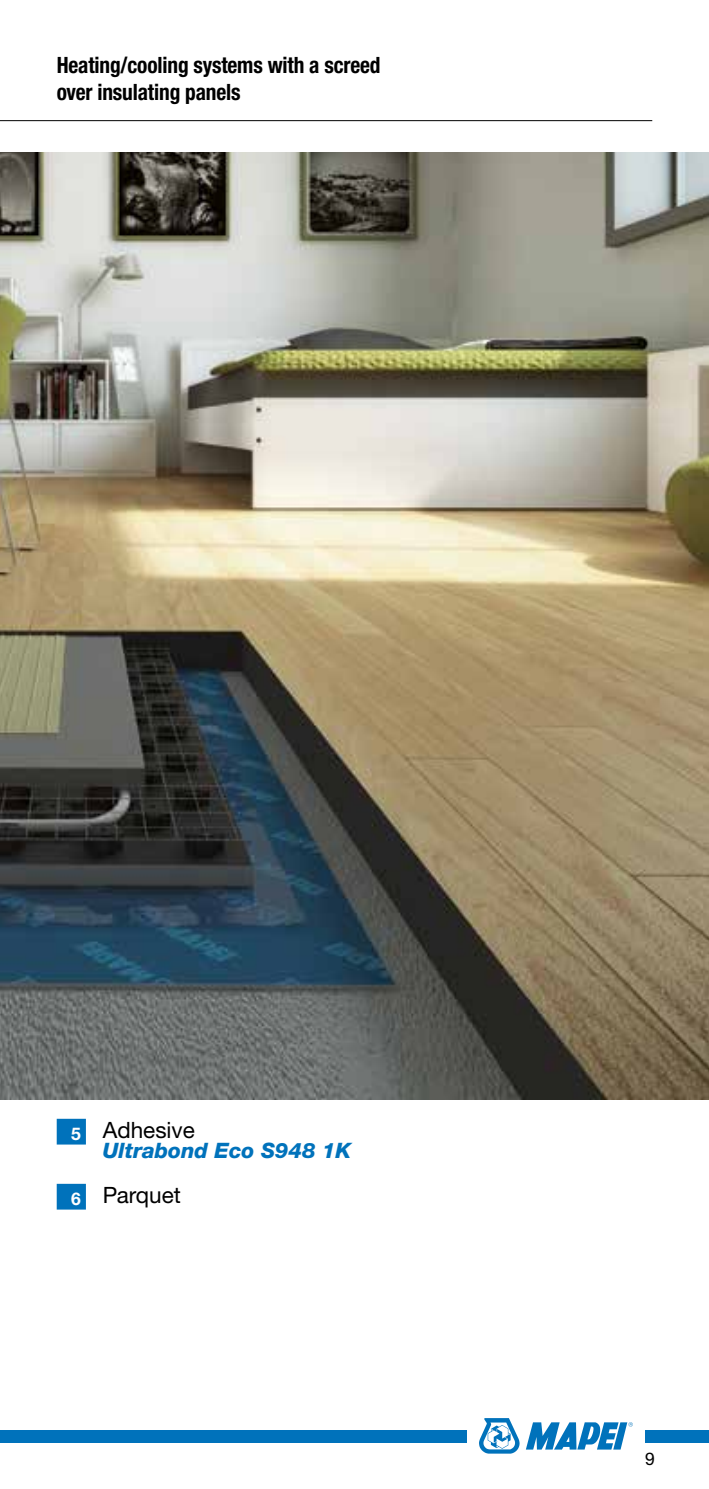
<style>
.page{position:relative;width:709px;height:1489px;background:#fff}
.page>*{position:absolute;margin:0;border:0;box-sizing:border-box;transform-origin:0 0}
.t1{font:700 condensed 22.5px/27px "Helvetica Neue LTW1 G";letter-spacing:-.005em;color:#000;scale:.95 1}
.t2{font:22.5px "Helvetica Neue LTW1 G";color:#000}
.t3{font:italic 800 21.25px "Helvetica Neue LTW1 G";color:#0072bb}
.t4{font:17.5px "Helvetica Neue LTW1 G";color:#000}
</style>
<div class="page">
<div style="left:0;top:1429px;width:467px;height:13px;background:#0072bb"></div>
<div style="left:645px;top:1429px;width:64px;height:13px;background:#0072bb"></div>
<svg style="left:526px;top:1422px;width:107px;height:27px"></svg>
<svg style="left:479px;top:1418px;width:40px;height:35px"></svg>
<hr style="left:0;top:120px;width:652px;height:1px;background:#000">
<img style="left:0;top:152px;width:709px;height:946px">
<div style="left:57px;top:1118px;width:29px;height:26px;background:#0072bb"></div>
<div style="left:57px;top:1183px;width:29px;height:26px;background:#0072bb"></div>
<p class="t1" style="left:57px;top:51px;width:342px">Heating/cooling systems with a screed over insulating panels</p>
<p class="t2" style="left:71px;top:1115px;width:125px"><sub>5</sub> Adhesive</p>
<p class="t3" style="left:103px;top:1137px;width:250px">Ultrabond Eco S948 1K</p>
<p class="t2" style="left:71px;top:1180px;width:111px"><sub>6</sub> Parquet</p>
<p class="t4" style="left:645px;top:1447px;width:11px">9</p>
</div>
